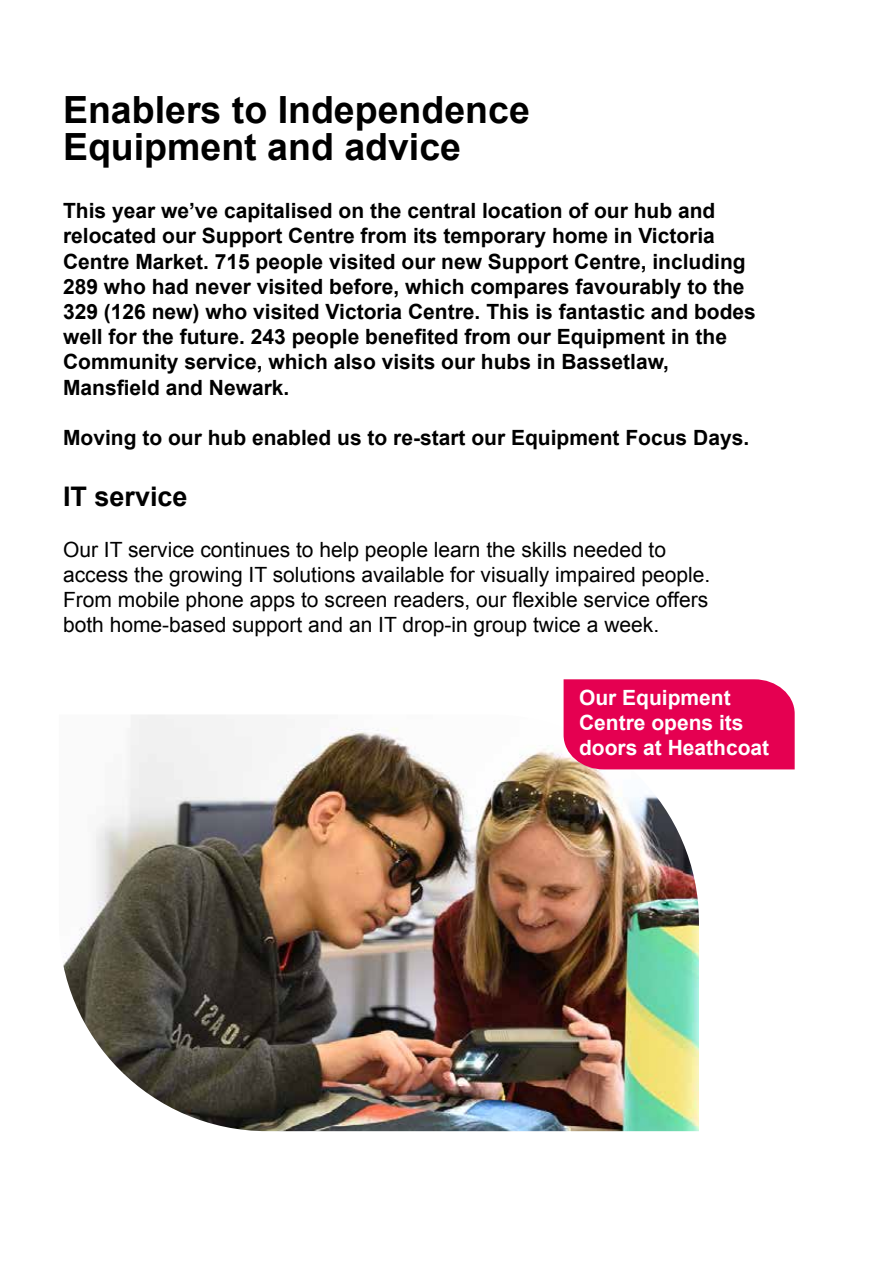
<style>
.page{position:relative;width:893px;height:1263px;background:#fff}
.page>*{position:absolute;margin:0;border:0;box-sizing:border-box;transform-origin:0 0}
.t1{font:700 37.5px/37.5px "Arial";color:#000}
.t2{font:700 27px "Arial";color:#000}
.t3{font:700 21px/25.2px "Arial";color:#000}
.t4{font:21px/25.2px "Arial";color:#000}
.t5{font:700 21px/25.2px "Arial";color:#fff}
</style>
<div class="page">
<img style="left:63px;top:714px;width:636px;height:417px">
<div style="left:564px;top:679px;width:231px;height:90px;background:#e50051"></div>
<h1 class="t1" style="left:63px;top:92px;width:468px">Enablers to Independence<br>Equipment and advice</h1>
<p class="t3" style="left:63px;top:199px;width:694px">This year we’ve capitalised on the central location of our hub and relocated our Support Centre from its temporary home in Victoria Centre Market. 715 people visited our new Support Centre, including 289 who had never visited before, which compares favourably to the 329 (126 new) who visited Victoria Centre. This is fantastic and bodes well for the future. 243 people benefited from our Equipment in the Community service, which also visits our hubs in Bassetlaw, Mansfield and Newark.</p>
<p class="t3" style="left:63px;top:426px;width:688px">Moving to our hub enabled us to re-start our Equipment Focus Days.</p>
<p class="t2" style="left:63px;top:479px;width:126px">IT service</p>
<p class="t4" style="left:63px;top:537px;width:649px">Our IT service continues to help people learn the skills needed to access the growing IT solutions available for visually impaired people.<br>From mobile phone apps to screen readers, our flexible service offers both home-based support and an IT drop-in group twice a week.</p>
<p class="t5" style="left:579px;top:685px;width:192px">Our Equipment<br>Centre opens its doors at Heathcoat</p>
</div>
